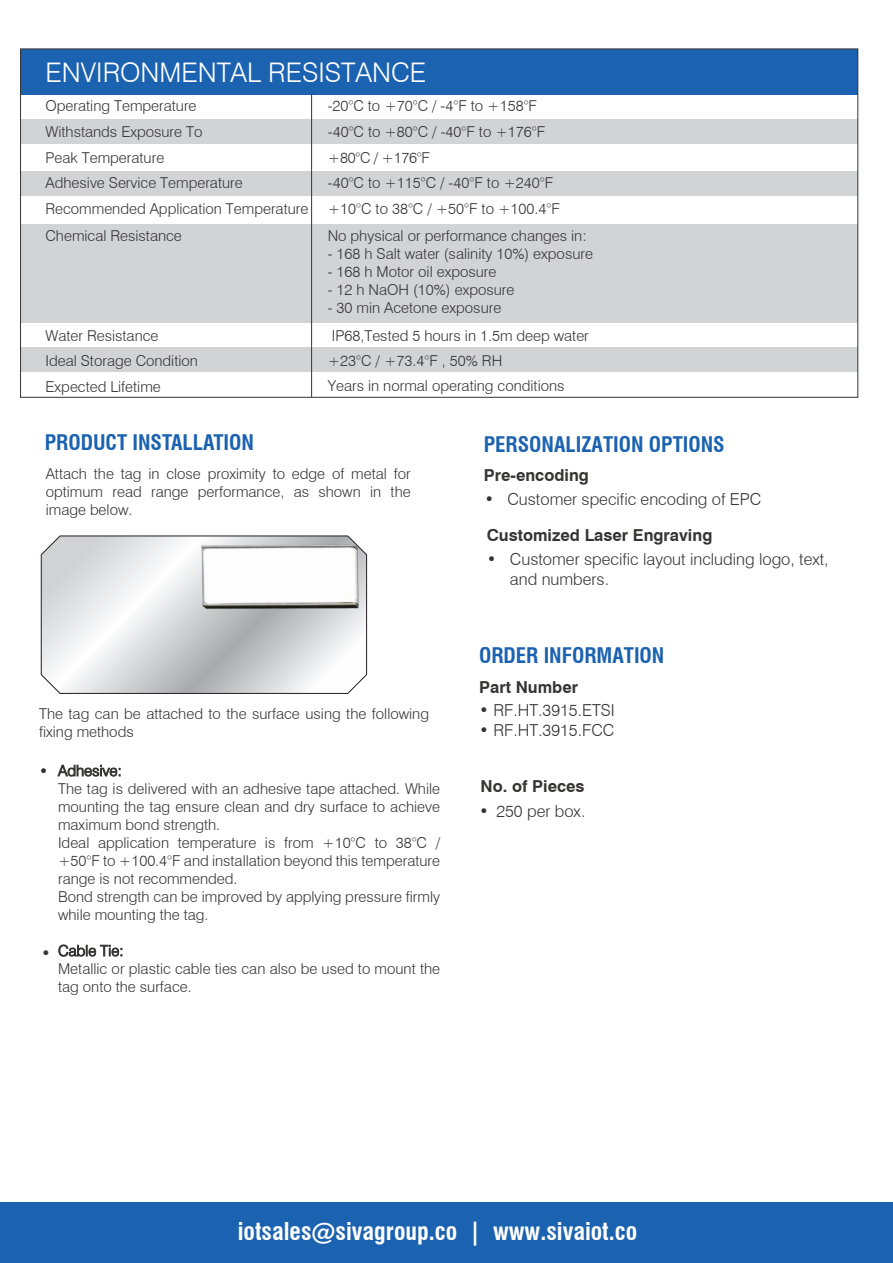
<style>
.page{position:relative;width:893px;height:1263px;background:#fff}
.page>*{position:absolute;margin:0;border:0;box-sizing:border-box;transform-origin:0 0}
.t1{font:300 27px "Swiss 721 BT";color:#fff}
.t2{font:700 condensed 24px "Swiss 721 BT";color:#fff}
.t3{font:700 condensed 21px "Swiss 721 BT";color:#1b62b0}
.t4{font:300 16.5px/19.8px "Swiss 721 BT";color:#373434}
.t5{font:700 16.5px "Swiss 721 BT";color:#373434}
.t6{font:16.5px "Swiss 721 BT";color:#373434}
.t7{font:300 15px/18px "Swiss 721 BT";color:#373434}
.s1{font-weight:400}
</style>
<div class="page">
<svg style="left:41px;top:535px;width:326px;height:159px"></svg>
<img style="left:200px;top:544px;width:159px;height:65px">
<svg style="left:57px;top:765px;width:63px;height:11px"></svg>
<svg style="left:58px;top:944px;width:64px;height:13px"></svg>
<div style="left:21px;top:119px;width:837px;height:25px;background:#d2d3d5"></div>
<div style="left:21px;top:171px;width:837px;height:25px;background:#d2d3d5"></div>
<div style="left:21px;top:224px;width:837px;height:98px;background:#d2d3d5"></div>
<div style="left:21px;top:347px;width:837px;height:25px;background:#d2d3d5"></div>
<div style="left:21px;top:49px;width:837px;height:46px;background:#1b62b0"></div>
<hr style="left:311px;top:94px;width:1px;height:303px;background:#373434">
<div style="left:0;top:1202px;width:893px;height:61px;background:#1b62b0"></div>
<h1 class="t1" style="left:46px;top:56px;width:382px">ENVIRONMENTAL RESISTANCE</h1>
<p class="t7" style="left:46px;top:97px;width:153px">Operating Temperature</p>
<p class="t7" style="left:328px;top:97px;width:211px">-20°C to +70°C / -4°F to +158°F</p>
<p class="t7" style="left:46px;top:123px;width:158px">Withstands Exposure To</p>
<p class="t7" style="left:328px;top:123px;width:219px">-40°C to +80°C / -40°F to +176°F</p>
<p class="t7" style="left:46px;top:148px;width:120px">Peak Temperature</p>
<p class="t7" style="left:328px;top:148px;width:104px">+80°C / +176°F</p>
<p class="t7" style="left:46px;top:174px;width:199px">Adhesive Service Temperature</p>
<p class="t7" style="left:328px;top:173px;width:227px">-40°C to +115°C / -40°F to +240°F</p>
<p class="t7" style="left:46px;top:199px;width:264px">Recommended Application Temperature</p>
<p class="t7" style="left:328px;top:194px;width:261px;line-height:27.8px">+10°C to 38°C / +50°F to +100.4°F<br>No physical or performance changes in:</p>
<p class="t7" style="left:328px;top:245px;width:267px">- 168 h Salt water (salinity 10%) exposure</p>
<p class="t7" style="left:328px;top:263px;width:170px">- 168 h Motor oil exposure</p>
<p class="t7" style="left:328px;top:281px;width:188px">- 12 h NaOH (10%) exposure</p>
<p class="t7" style="left:328px;top:299px;width:175px">- 30 min Acetone exposure</p>
<p class="t7" style="left:46px;top:227px;width:138px">Chemical Resistance</p>
<p class="t7" style="left:46px;top:326px;width:114px">Water Resistance</p>
<p class="t7" style="left:332px;top:326px;width:259px">IP68,Tested 5 hours in 1.5m deep water</p>
<p class="t7" style="left:46px;top:377px;width:117px">Expected Lifetime</p>
<p class="t7" style="left:328px;top:377px;width:238px">Years in normal operating conditions</p>
<p class="t7" style="left:46px;top:351px;width:154px">Ideal Storage Condition</p>
<p class="t7" style="left:328px;top:351px;width:176px">+23°C / +73.4°F , 50% RH</p>
<h3 class="t3" style="left:45px;top:430px;width:211px">PRODUCT INSTALLATION</h3>
<p class="t7" style="left:46px;top:464px;width:367px;text-align:justify">Attach the tag in close proximity to edge of metal for optimum read range performance, as shown in the image below.</p>
<p class="t7" style="left:39px;top:705px;width:391px">The tag can be attached to the surface using the following fixing methods</p>
<p class="t6" style="left:39px;top:761px;width:11px">•</p>
<p class="t7" style="left:58px;top:779px;width:384px">The tag is delivered with an adhesive tape attached. While mounting the tag ensure clean and dry surface to achieve maximum bond strength.<br>Ideal application temperature is from +10°C to 38°C / +50°F to +100.4°F and installation beyond this temperature range is not recommended.<br>Bond strength can be improved by applying pressure firmly while mounting the tag.</p>
<p class="t6" style="left:41px;top:943px;width:11px">•</p>
<p class="t7" style="left:58px;top:959px;width:384px">Metallic or plastic cable ties can also be used to mount the tag onto the surface.</p>
<h3 class="t3" style="left:484px;top:432px;width:243px">PERSONALIZATION OPTIONS</h3>
<p class="t5" style="left:484px;top:465px;width:107px">Pre-encoding</p>
<p class="t4" style="left:485px;top:489px;width:278px">• Customer specific encoding of EPC</p>
<p class="t5" style="left:487px;top:525px;width:227px">Customized Laser Engraving</p>
<p class="t4" style="left:510px;top:549px;width:320px;text-indent:-23px"><span class="s1">•</span> Customer specific layout including logo, text, and numbers.</p>
<h3 class="t3" style="left:479px;top:643px;width:187px">ORDER INFORMATION</h3>
<p class="t5" style="left:479px;top:677px;width:100px">Part Number</p>
<p class="t4" style="left:479px;top:700px;width:137px"><span class="s1">•</span> RF.HT.3915.ETSI</p>
<p class="t4" style="left:479px;top:720px;width:137px"><span class="s1">•</span> RF.HT.3915.FCC</p>
<p class="t5" style="left:480px;top:776px;width:106px">No. of Pieces</p>
<p class="t4" style="left:479px;top:801px;width:108px"><span class="s1">•</span> 250 per box.</p>
<h2 class="t2" style="left:238px;top:1217px;width:401px">iotsales@sivagroup.co | www.sivaiot.co</h2>
</div>
